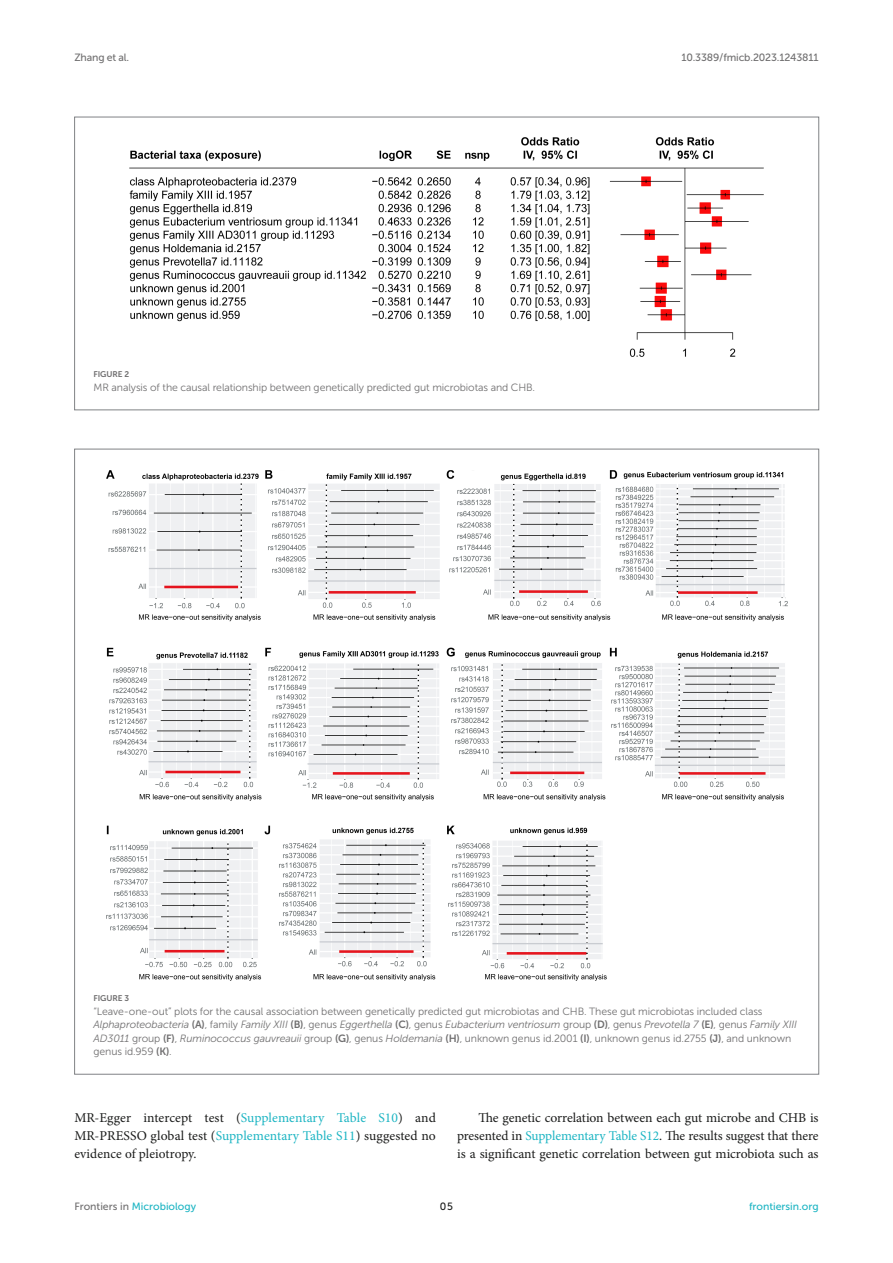
<style>
.page{position:relative;width:893px;height:1263px;background:#fff}
.page>*{position:absolute;margin:0;border:0;box-sizing:border-box;transform-origin:0 0}
.TEXT{font:13.5px/18px "Minion Pro";color:#1b1c1b;text-align:justify}
.FIG_LEG{font:10.5px/13.5px "Museo Sans 300";letter-spacing:-.01em;color:#706f70}
.t1{font:10.5px "Museo Sans 500";color:#1db5c3}
.t2{font:10.5px "Museo Sans 500";letter-spacing:-.015em;color:#706f70}
.t3{font:10.5px "Museo Sans 500";color:#1b1c1b}
.FIG_HD{font:8.25px "Museo Sans 700";letter-spacing:-.01em;color:#706f70}
.s1{font-style:italic}
.s2{font-family:"Museo Sans 700"}
.s3{color:#1db5c3}
.s4{color:#706f70}
</style>
<div class="page">
<img style="left:129px;top:137px;width:635px;height:220px">
<img style="left:106px;top:470px;width:682px;height:511px">
<p class="t2" style="left:74px;top:51px;width:56px">Zhang et al.</p>
<p class="t2" style="left:681px;top:51px;width:139px">10.3389/fmicb.2023.1243811</p>
<p class="FIG_HD" style="left:94px;top:370px;width:37px">FIGURE 2</p>
<p class="FIG_LEG" style="left:94px;top:381px;width:443px">MR analysis of the causal relationship between genetically predicted gut microbiotas and CHB.</p>
<p class="FIG_HD" style="left:94px;top:994px;width:37px">FIGURE 3</p>
<p class="FIG_LEG" style="left:94px;top:1004px;width:705px">“Leave-one-out” plots for the causal association between genetically predicted gut microbiotas and CHB. These gut microbiotas included class <span class="s1">Alphaproteobacteria</span> <span class="s2">(A)</span>, family <span class="s1">Family XIII</span> <span class="s2">(B)</span>, genus <span class="s1">Eggerthella</span> <span class="s2">(C)</span>, genus <span class="s1">Eubacterium ventriosum</span> group <span class="s2">(D)</span>, genus <span class="s1">Prevotella 7</span> <span class="s2">(E)</span>, genus <span class="s1">Family XIII AD3011</span> group <span class="s2">(F)</span>, <span class="s1">Ruminococcus gauvreauii</span> group <span class="s2">(G)</span>, genus <span class="s1">Holdemania</span> <span class="s2">(H)</span>, unknown genus id.2001 <span class="s2">(I)</span>, unknown genus id.2755 <span class="s2">(J)</span>, and unknown genus id.959 <span class="s2">(K)</span>.</p>
<p class="TEXT" style="left:74px;top:1109px;width:363px">MR-Egger intercept test (<span class="s3">Supplementary Table S10</span>) and MR-PRESSO global test (<span class="s3">Supplementary Table S11</span>) suggested no evidence of pleiotropy.</p>
<p class="TEXT" style="left:457px;top:1109px;width:363px;text-indent:21px">The genetic correlation between each gut microbe and CHB is presented in <span class="s3">Supplementary Table S12</span>. The results suggest that there is a significant genetic correlation between gut microbiota such as</p>
<p class="t1" style="left:74px;top:1200px;width:123px"><span class="s4">Frontiers in</span> Microbiology</p>
<p class="t3" style="left:440px;top:1200px;width:14px">05</p>
<p class="t1" style="left:749px;top:1200px;width:71px">frontiersin.org</p>
</div>
